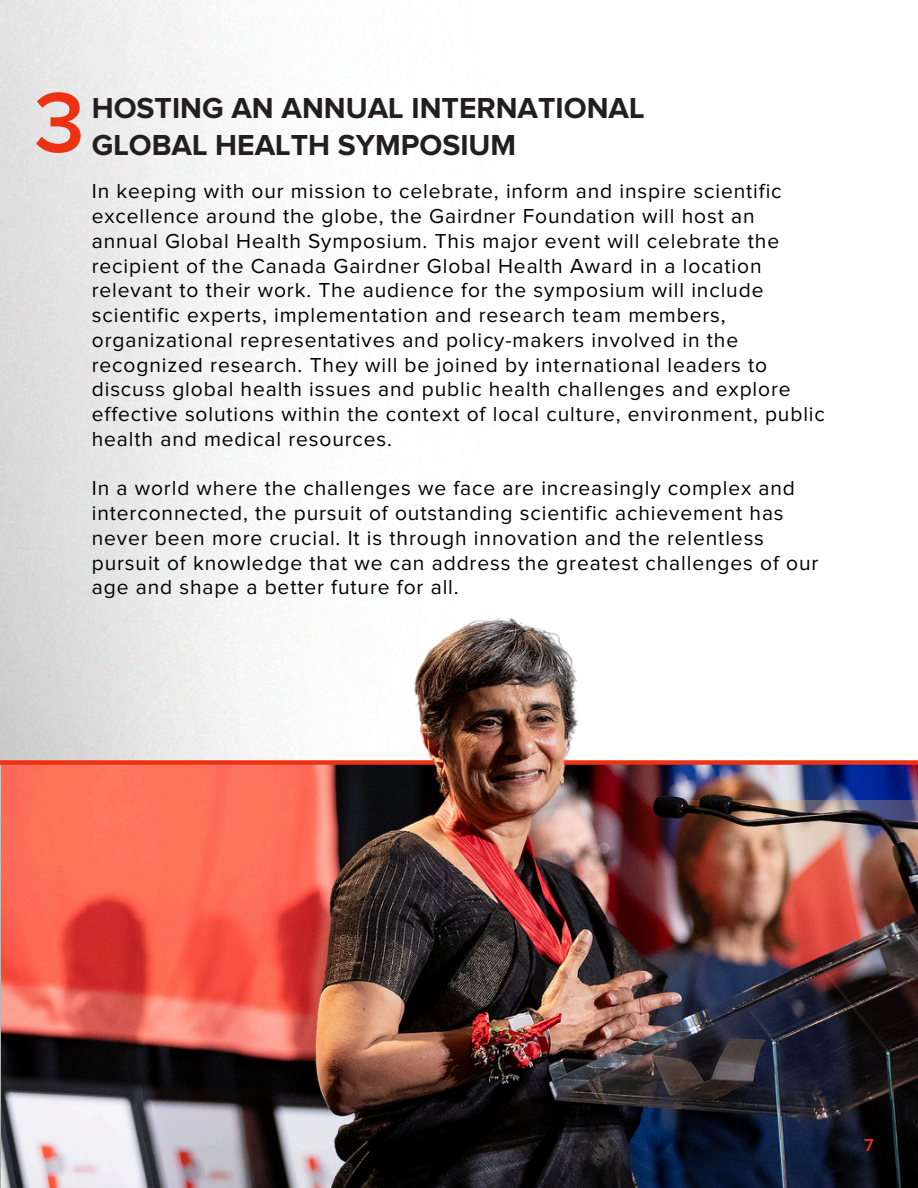
<style>
.page{position:relative;width:918px;height:1188px;background:#fff}
.page>*{position:absolute;margin:0;border:0;box-sizing:border-box;transform-origin:0 0}
.t1{font:600 88.2px "Proxima Nova";color:#ed3113}
.t2{font:700 30px/37.2px "Proxima Nova";color:#231f20}
.t3{font:21px/24.8px "Proxima Nova";letter-spacing:.04em;color:#000}
.t4{font:600 18px "Proxima Nova";color:#ed3113}
</style>
<div class="page">
<img style="left:0;top:619px;width:918px;height:569px">
<p class="t1" style="left:34px;top:82px;width:52px">3</p>
<p class="t2" style="left:92px;top:90px;width:554px">HOSTING AN ANNUAL INTERNATIONAL<br>GLOBAL HEALTH SYMPOSIUM</p>
<p class="t3" style="left:92px;top:180px;width:735px">In keeping with our mission to celebrate, inform and inspire scientific excellence around the globe, the Gairdner Foundation will host an annual Global Health Symposium. This major event will celebrate the recipient of the Canada Gairdner Global Health Award in a location relevant to their work. The audience for the symposium will include scientific experts, implementation and research team members, organizational representatives and policy-makers involved in the recognized research. They will be joined by international leaders to discuss global health issues and public health challenges and explore effective solutions within the context of local culture, environment, public health and medical resources.</p>
<h1 class="t3" style="left:92px;top:477px;width:728px">In a world where the challenges we face are increasingly complex and interconnected, the pursuit of outstanding scientific achievement has never been more crucial. It is through innovation and the relentless pursuit of knowledge that we can address the greatest challenges of our age and shape a better future for all.</h1>
<p class="t4" style="left:864px;top:1137px;width:11px">7</p>
</div>
